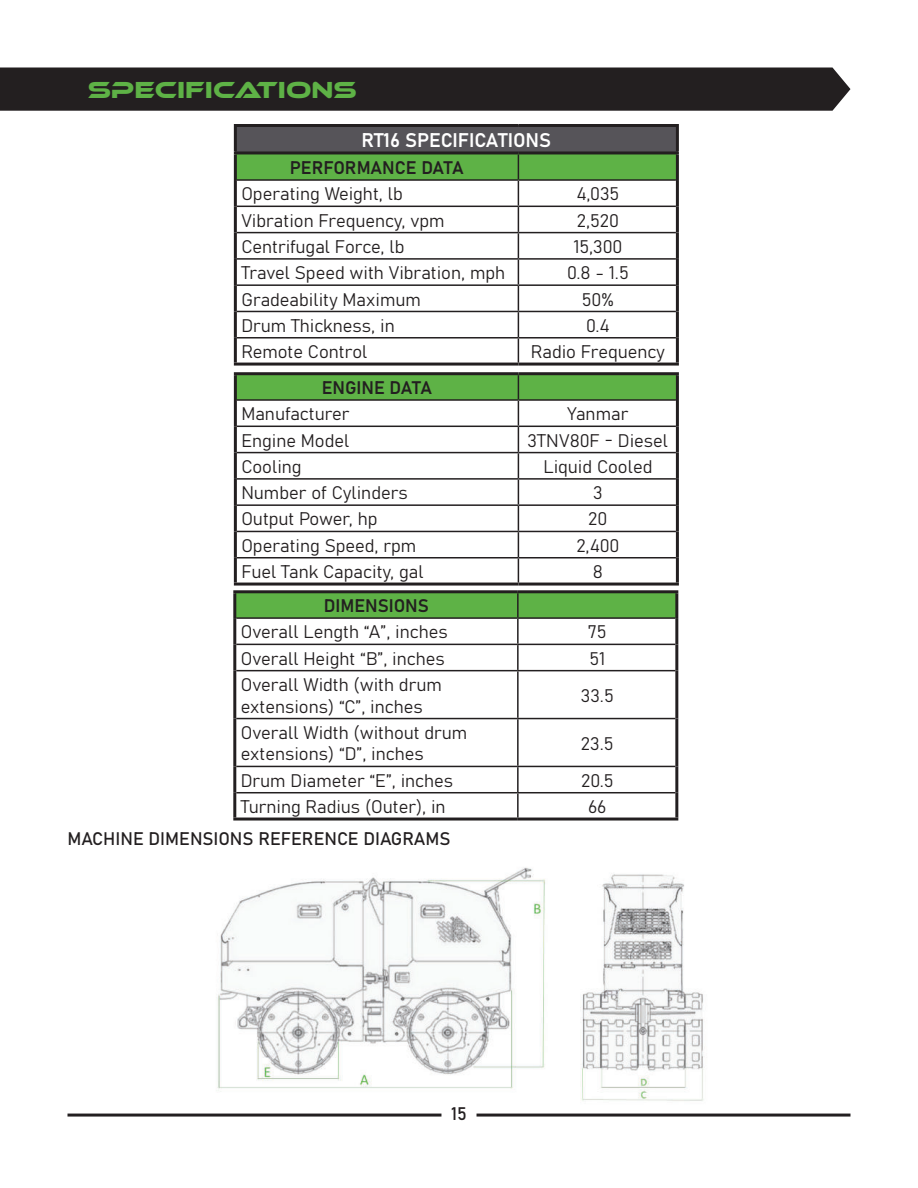
<style>
.page{position:relative;width:918px;height:1188px;background:#fff}
.page>*{position:absolute;margin:0;border:0;box-sizing:border-box;transform-origin:0 0}
.t1{font:24px "Ethnocentric Rg";color:#5eb246}
.t2{font:19.5px "Bahnschrift";color:#fff}
.t3{font:18px/26.2px "Bahnschrift";color:#231f20}
</style>
<div class="page">
<img style="left:217px;top:867px;width:487px;height:234px">
<div style="left:0;top:68px;width:850px;height:43px;background:#231f20"></div>
<div style="left:235px;top:126px;width:442px;height:27px;background:#565459"></div>
<hr style="left:234px;top:124px;width:284px;height:3px;background:#231f20">
<hr style="left:234px;top:127px;width:3px;height:24px;background:#231f20">
<hr style="left:518px;top:124px;width:161px;height:3px;background:#231f20">
<hr style="left:676px;top:127px;width:3px;height:24px;background:#231f20">
<hr style="left:234px;top:151px;width:284px;height:3px;background:#231f20">
<hr style="left:234px;top:154px;width:3px;height:26px;background:#231f20">
<hr style="left:518px;top:151px;width:161px;height:3px;background:#231f20">
<hr style="left:676px;top:154px;width:3px;height:26px;background:#231f20">
<hr style="left:234px;top:180px;width:3px;height:26px;background:#231f20">
<hr style="left:676px;top:180px;width:3px;height:26px;background:#231f20">
<hr style="left:234px;top:206px;width:3px;height:27px;background:#231f20">
<hr style="left:676px;top:206px;width:3px;height:27px;background:#231f20">
<hr style="left:234px;top:233px;width:3px;height:26px;background:#231f20">
<hr style="left:676px;top:233px;width:3px;height:26px;background:#231f20">
<hr style="left:234px;top:259px;width:3px;height:26px;background:#231f20">
<hr style="left:676px;top:259px;width:3px;height:26px;background:#231f20">
<hr style="left:234px;top:285px;width:3px;height:26px;background:#231f20">
<hr style="left:676px;top:285px;width:3px;height:26px;background:#231f20">
<hr style="left:234px;top:311px;width:3px;height:27px;background:#231f20">
<hr style="left:676px;top:311px;width:3px;height:27px;background:#231f20">
<hr style="left:234px;top:338px;width:3px;height:25px;background:#231f20">
<hr style="left:676px;top:338px;width:3px;height:25px;background:#231f20">
<hr style="left:234px;top:363px;width:284px;height:3px;background:#231f20">
<hr style="left:518px;top:363px;width:161px;height:3px;background:#231f20">
<svg style="left:235px;top:153px;width:442px;height:210px"></svg>
<hr style="left:234px;top:372px;width:284px;height:3px;background:#231f20">
<hr style="left:234px;top:375px;width:3px;height:25px;background:#231f20">
<hr style="left:518px;top:372px;width:161px;height:3px;background:#231f20">
<hr style="left:676px;top:375px;width:3px;height:25px;background:#231f20">
<hr style="left:234px;top:400px;width:3px;height:26px;background:#231f20">
<hr style="left:676px;top:400px;width:3px;height:26px;background:#231f20">
<hr style="left:234px;top:426px;width:3px;height:27px;background:#231f20">
<hr style="left:676px;top:426px;width:3px;height:27px;background:#231f20">
<hr style="left:234px;top:453px;width:3px;height:26px;background:#231f20">
<hr style="left:676px;top:453px;width:3px;height:26px;background:#231f20">
<hr style="left:234px;top:479px;width:3px;height:26px;background:#231f20">
<hr style="left:676px;top:479px;width:3px;height:26px;background:#231f20">
<hr style="left:234px;top:505px;width:3px;height:26px;background:#231f20">
<hr style="left:676px;top:505px;width:3px;height:26px;background:#231f20">
<hr style="left:234px;top:531px;width:3px;height:27px;background:#231f20">
<hr style="left:676px;top:531px;width:3px;height:27px;background:#231f20">
<hr style="left:234px;top:558px;width:3px;height:25px;background:#231f20">
<hr style="left:676px;top:558px;width:3px;height:25px;background:#231f20">
<hr style="left:234px;top:583px;width:284px;height:3px;background:#231f20">
<hr style="left:518px;top:583px;width:161px;height:3px;background:#231f20">
<svg style="left:235px;top:374px;width:442px;height:209px"></svg>
<div style="left:236px;top:593px;width:439px;height:24px;background:#5eb246"></div>
<hr style="left:233px;top:590px;width:285px;height:3px;background:#231f20">
<hr style="left:233px;top:593px;width:3px;height:25px;background:#231f20">
<hr style="left:518px;top:590px;width:160px;height:3px;background:#231f20">
<hr style="left:675px;top:593px;width:3px;height:25px;background:#231f20">
<hr style="left:517px;top:593px;width:2px;height:24px;background:#231f20">
<hr style="left:517px;top:619px;width:2px;height:25px;background:#231f20">
<hr style="left:236px;top:644px;width:282px;height:1px;background:#231f20">
<hr style="left:518px;top:644px;width:157px;height:1px;background:#231f20">
<hr style="left:517px;top:645px;width:2px;height:25px;background:#231f20">
<hr style="left:236px;top:670px;width:282px;height:1px;background:#231f20">
<hr style="left:518px;top:670px;width:157px;height:1px;background:#231f20">
<hr style="left:517px;top:671px;width:2px;height:47px;background:#231f20">
<hr style="left:236px;top:718px;width:282px;height:1px;background:#231f20">
<hr style="left:518px;top:718px;width:157px;height:1px;background:#231f20">
<hr style="left:517px;top:719px;width:2px;height:47px;background:#231f20">
<hr style="left:236px;top:766px;width:282px;height:1px;background:#231f20">
<hr style="left:518px;top:766px;width:157px;height:1px;background:#231f20">
<hr style="left:517px;top:767px;width:2px;height:25px;background:#231f20">
<hr style="left:236px;top:792px;width:282px;height:1px;background:#231f20">
<hr style="left:518px;top:792px;width:157px;height:1px;background:#231f20">
<hr style="left:517px;top:793px;width:2px;height:25px;background:#231f20">
<hr style="left:236px;top:617px;width:282px;height:2px;background:#231f20">
<hr style="left:518px;top:617px;width:157px;height:2px;background:#231f20">
<hr style="left:233px;top:618px;width:3px;height:26px;background:#231f20">
<hr style="left:675px;top:618px;width:3px;height:26px;background:#231f20">
<hr style="left:233px;top:644px;width:3px;height:27px;background:#231f20">
<hr style="left:675px;top:644px;width:3px;height:27px;background:#231f20">
<hr style="left:233px;top:671px;width:3px;height:48px;background:#231f20">
<hr style="left:675px;top:671px;width:3px;height:48px;background:#231f20">
<hr style="left:233px;top:719px;width:3px;height:47px;background:#231f20">
<hr style="left:675px;top:719px;width:3px;height:47px;background:#231f20">
<hr style="left:233px;top:766px;width:3px;height:27px;background:#231f20">
<hr style="left:675px;top:766px;width:3px;height:27px;background:#231f20">
<hr style="left:233px;top:793px;width:3px;height:25px;background:#231f20">
<hr style="left:675px;top:793px;width:3px;height:25px;background:#231f20">
<hr style="left:233px;top:818px;width:285px;height:3px;background:#231f20">
<hr style="left:518px;top:818px;width:160px;height:3px;background:#231f20">
<hr style="left:69px;top:1114px;width:371px;height:3px;background:#231f20">
<hr style="left:478px;top:1114px;width:371px;height:3px;background:#231f20">
<h1 class="t1" style="left:88px;top:78px;width:270px">SPECIFICATIONS</h1>
<p class="t2" style="left:361px;top:132px;width:191px">RT16 SPECIFICATIONS</p>
<p class="t3" style="left:241px;top:155px;width:224px;text-indent:49px">PERFORMANCE DATA<br>Operating Weight, lb</p>
<p class="t3" style="left:576px;top:182px;width:44px">4,035</p>
<p class="t3" style="left:241px;top:208px;width:205px">Vibration Frequency, vpm</p>
<p class="t3" style="left:577px;top:208px;width:44px">2,520</p>
<p class="t3" style="left:241px;top:235px;width:165px">Centrifugal Force, lb</p>
<p class="t3" style="left:573px;top:235px;width:50px">15,300</p>
<p class="t3" style="left:241px;top:261px;width:265px">Travel Speed with Vibration, mph</p>
<p class="t3" style="left:567px;top:261px;width:63px">0.8 - 1.5</p>
<p class="t3" style="left:241px;top:287px;width:181px">Gradeability Maximum</p>
<p class="t3" style="left:582px;top:287px;width:34px">50%</p>
<p class="t3" style="left:241px;top:313px;width:155px">Drum Thickness, in</p>
<p class="t3" style="left:586px;top:313px;width:25px">0.4</p>
<p class="t3" style="left:241px;top:340px;width:128px">Remote Control</p>
<p class="t3" style="left:531px;top:340px;width:135px">Radio Frequency</p>
<p class="t3" style="left:241px;top:375px;width:192px;text-indent:80px">ENGINE DATA<br>Manufacturer</p>
<p class="t3" style="left:567px;top:402px;width:62px">Yanmar</p>
<p class="t3" style="left:241px;top:428px;width:109px">Engine Model</p>
<p class="t3" style="left:528px;top:428px;width:142px">3TNV80F - Diesel</p>
<p class="t3" style="left:241px;top:455px;width:62px">Cooling</p>
<p class="t3" style="left:543px;top:455px;width:110px">Liquid Cooled</p>
<p class="t3" style="left:241px;top:481px;width:168px">Number of Cylinders</p>
<p class="t3" style="left:593px;top:481px;width:11px">3</p>
<p class="t3" style="left:241px;top:507px;width:138px">Output Power, hp</p>
<p class="t3" style="left:588px;top:507px;width:21px">20</p>
<p class="t3" style="left:241px;top:533px;width:176px">Operating Speed, rpm</p>
<p class="t3" style="left:576px;top:533px;width:45px">2,400</p>
<p class="t3" style="left:241px;top:560px;width:184px">Fuel Tank Capacity, gal</p>
<p class="t3" style="left:593px;top:560px;width:12px">8</p>
<p class="t3" style="left:241px;top:593px;width:209px;text-indent:83px">DIMENSIONS<br>Overall Length “A”, inches</p>
<p class="t3" style="left:588px;top:620px;width:20px">75</p>
<p class="t3" style="left:241px;top:646px;width:206px">Overall Height “B”, inches</p>
<p class="t3" style="left:589px;top:646px;width:17px">51</p>
<p class="t3" style="left:241px;top:675px;width:202px;line-height:21.6px">Overall Width (with drum extensions) “C”, inches</p>
<p class="t3" style="left:581px;top:683px;width:34px">33.5</p>
<p class="t3" style="left:241px;top:723px;width:228px;line-height:21.6px">Overall Width (without drum extensions) “D”, inches</p>
<p class="t3" style="left:581px;top:731px;width:34px">23.5</p>
<p class="t3" style="left:241px;top:768px;width:214px">Drum Diameter “E”, inches</p>
<p class="t3" style="left:581px;top:768px;width:34px">20.5</p>
<p class="t3" style="left:241px;top:795px;width:206px">Turning Radius (Outer), in</p>
<p class="t3" style="left:588px;top:795px;width:20px">66</p>
<p class="t3" style="left:68px;top:827px;width:384px">MACHINE DIMENSIONS REFERENCE DIAGRAMS</p>
<p class="t3" style="left:451px;top:1102px;width:17px">15</p>
</div>
